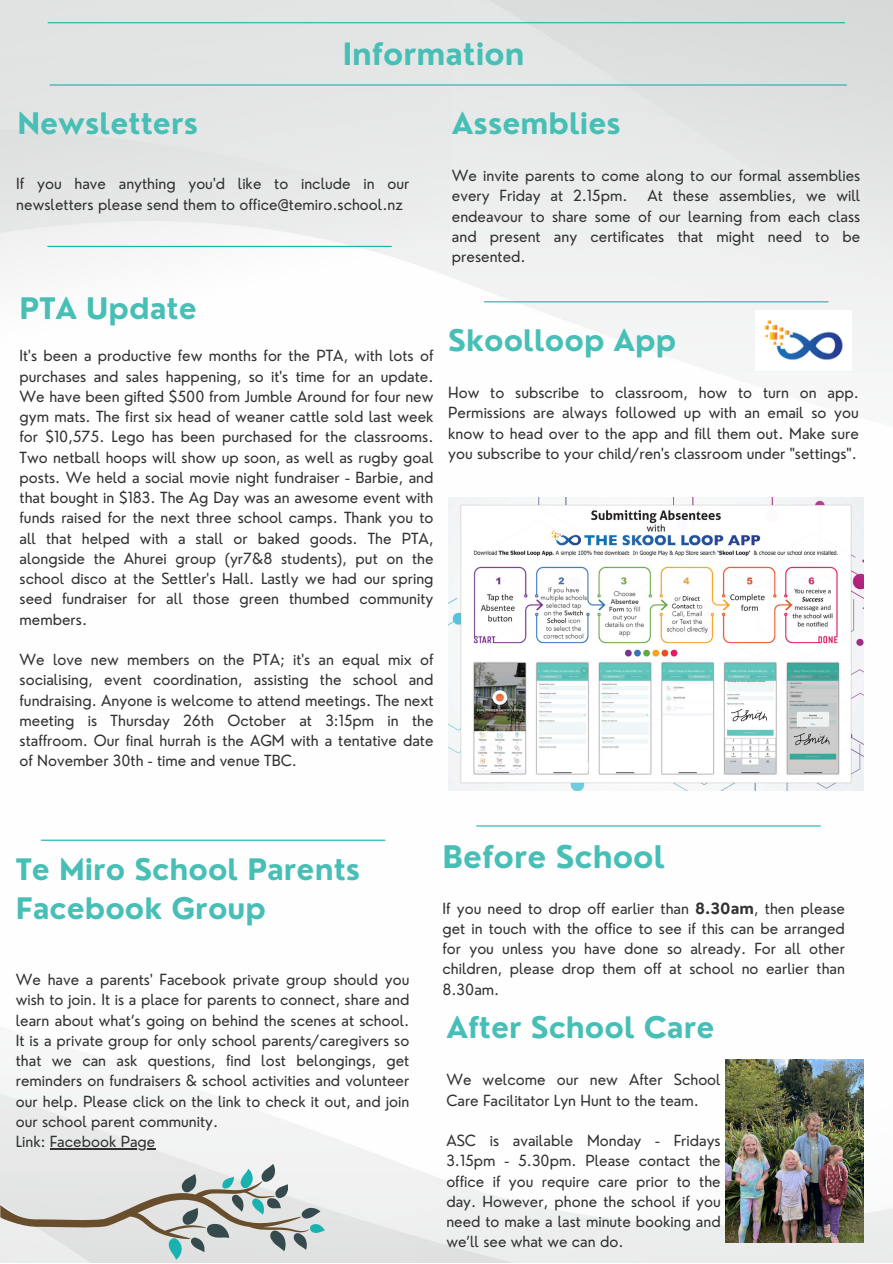
<style>
.page{position:relative;width:893px;height:1264px;background:#fff}
.page>*{position:absolute;margin:0;border:0;box-sizing:border-box;transform-origin:0 0}
.t1{font:700 30.3px "Nourd";color:#47bfb6}
.t2{font:700 30px "Nourd";color:#47bfb6}
.t3{font:700 28.95px/39.3px "Nourd";color:#47bfb6}
.t4{font:15px/20.2px "Nourd";color:#323232;text-align:justify}
.s1{font-weight:700}
</style>
<div class="page">
<img style="left:0;top:0;width:892px;height:1262px">
<hr style="left:48px;top:22px;width:797px;height:1px;background:#1ab2b0">
<hr style="left:50px;top:84px;width:796px;height:2px;background:#1ab2b0">
<hr style="left:47px;top:246px;width:344px;height:1px;background:#1ab2b0">
<hr style="left:41px;top:839px;width:344px;height:1px;background:#1ab2b0">
<hr style="left:476px;top:825px;width:344px;height:1px;background:#1ab2b0">
<hr style="left:484px;top:301px;width:344px;height:1px;background:#1ab2b0">
<img style="left:755px;top:310px;width:96px;height:60px">
<img style="left:448px;top:497px;width:415px;height:293px">
<svg style="left:0;top:1163px;width:325px;height:96px;background:#cccfcc"></svg>
<hr style="left:50px;top:1148px;width:105px;height:1px;background:#323232">
<img style="left:726px;top:1059px;width:137px;height:183px">
<p class="t2" style="left:342px;top:35px;width:183px">Information</p>
<p class="t3" style="left:17px;top:104px;width:182px">Newsletters</p>
<p class="t4" style="left:16px;top:174px;width:394px">If you have anything you'd like to include in our newsletters please send them to office@temiro.school.nz</p>
<p class="t3" style="left:20px;top:288px;width:179px">PTA Update</p>
<p class="t4" style="left:20px;top:346px;width:415px">It's been a productive few months for the PTA, with lots of purchases and sales happening, so it's time for an update.<br>We have been gifted $500 from Jumble Around for four new gym mats. The first six head of weaner cattle sold last week for $10,575. Lego has been purchased for the classrooms.<br>Two netball hoops will show up soon, as well as rugby goal posts. We held a social movie night fundraiser - Barbie, and that bought in $183. The Ag Day was an awesome event with funds raised for the next three school camps. Thank you to all that helped with a stall or baked goods. The PTA, alongside the Ahurei group (yr7&amp;8 students), put on the school disco at the Settler's Hall. Lastly we had our spring seed fundraiser for all those green thumbed community members.</p>
<p class="t4" style="left:20px;top:649px;width:415px">We love new members on the PTA; it's an equal mix of socialising, event coordination, assisting the school and fundraising. Anyone is welcome to attend meetings. The next meeting is Thursday 26th October at 3:15pm in the staffroom. Our final hurrah is the AGM with a tentative date of November 30th - time and venue TBC.</p>
<p class="t3" style="left:452px;top:104px;width:170px">Assemblies</p>
<p class="t4" style="left:452px;top:165px;width:410px">We invite parents to come along to our formal assemblies every Friday at 2.15pm.</p>
<p class="t4" style="left:452px;top:186px;width:410px;text-indent:195px">At these assemblies, we will endeavour to share some of our learning from each class and present any certificates that might need to be presented.</p>
<p class="t3" style="left:448px;top:321px;width:230px">Skoolloop App</p>
<p class="t4" style="left:448px;top:382px;width:412px">How to subscribe to classroom, how to turn on app.<br>Permissions are always followed up with an email so you know to head over to the app and fill them out. Make sure you subscribe to your child/ren's classroom under "settings".</p>
<p class="t3" style="left:16px;top:849px;width:346px">Te Miro School Parents<br>Facebook Group</p>
<p class="t4" style="left:16px;top:969px;width:395px">We have a parents' Facebook private group should you wish to join. It is a place for parents to connect, share and learn about what’s going on behind the scenes at school.<br>It is a private group for only school parents/caregivers so that we can ask questions, find lost belongings, get reminders on fundraisers &amp; school activities and volunteer our help. Please click on the link to check it out, and join our school parent community.</p>
<p class="t4" style="left:16px;top:1131px;width:141px">Link: Facebook Page</p>
<p class="t1" style="left:442px;top:837px;width:224px">Before School</p>
<p class="t4" style="left:442px;top:897px;width:404px">If you need to drop off earlier than <span class="s1">8.30am</span>, then please get in touch with the office to see if this can be arranged for you unless you have done so already. For all other children, please drop them off at school no earlier than 8.30am.</p>
<p class="t3" style="left:446px;top:1007px;width:270px">After School Care</p>
<p class="t4" style="left:446px;top:1069px;width:276px">We welcome our new After School<br>Care Facilitator Lyn Hunt to the team.</p>
<p class="t4" style="left:446px;top:1130px;width:276px">ASC is available Monday - Fridays 3.15pm - 5.30pm. Please contact the office if you require care prior to the day. However, phone the school if you need to make a last minute booking and we’ll see what we can do.</p>
</div>
